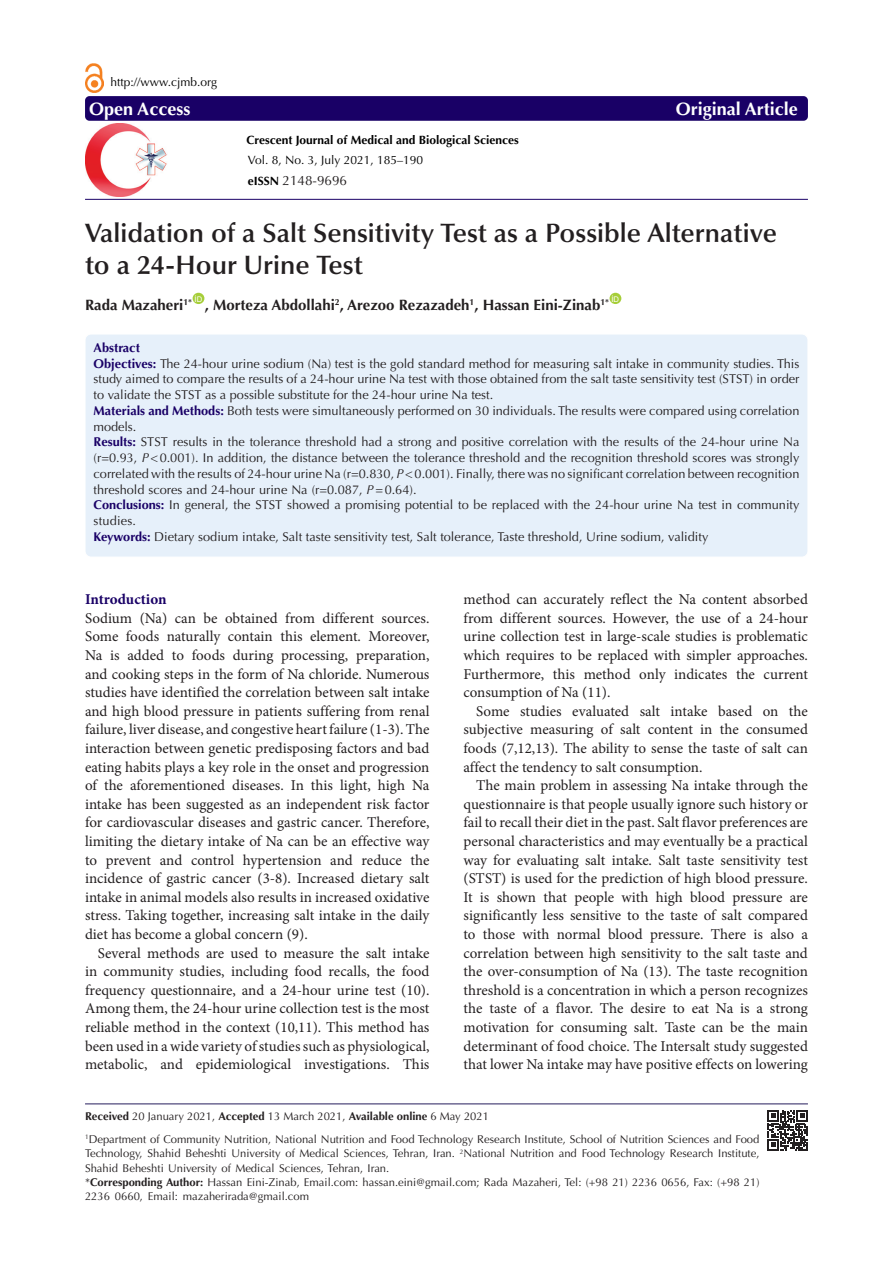
<style>
.page{position:relative;width:893px;height:1263px;background:#fff}
.page>*{position:absolute;margin:0;border:0;box-sizing:border-box;transform-origin:0 0}
.Pa3{font:600 26.7px/31.5px "Optima LT Std";color:#231f20}
.t1{font:700 18px "Optima LT Std";color:#fff}
.t2{font:15px/18.6px "Minion Pro";color:#231f20;text-align:justify}
.t3{font:700 15px "Optima LT Std";color:#231f20}
.t4{font:700 15px "Minion Pro";letter-spacing:-.005em;color:#190066}
.t5{font:13.5px "Optima LT Std";color:#231f20}
.t6{font:12.75px/15.8px "Optima LT Std";color:#231f20;text-align:justify}
.t7{font:700 12.75px "Optima LT Std";color:#190066}
.t8{font:12px "Optima LT Std";color:#000}
.t9{font:700 12px "Optima LT Std";color:#000}
.t10{font:11.25px/14.2px "Optima LT Std";color:#231f20;text-align:justify}
.t11{font:7.8px "Arial";color:#fff}
.s1{font-weight:700;font-size:12px;color:#000}
.s2{font-weight:700;color:#190066}
.s3{font-style:italic}
.s4{font-weight:700}
</style>
<div class="page">
<div style="left:85px;top:334px;width:723px;height:223px;background:#e6f0fa;border-radius:6px"></div>
<div style="left:85px;top:334px;width:723px;height:223px;border:1px solid #fff;border-radius:6px"></div>
<div style="left:193px;top:293px;width:11px;height:11px;background:#a6ce39;border-radius:50%"></div>
<div style="left:610px;top:293px;width:11px;height:11px;background:#a6ce39;border-radius:50%"></div>
<div style="left:85px;top:96px;width:723px;height:25px;background:#190066;border-radius:4px"></div>
<hr style="left:85px;top:199px;width:723px;height:1px;background:#190066">
<hr style="left:85px;top:1103px;width:723px;height:1px;background:#261d5c">
<img style="left:85px;top:63px;width:19px;height:30px">
<img style="left:85px;top:124px;width:82px;height:72px">
<svg style="left:768px;top:1110px;width:40px;height:40px"></svg>
<p class="t8" style="left:111px;top:75px;width:108px">http://www.cjmb.org</p>
<p class="t1" style="left:89px;top:98px;width:103px">Open Access</p>
<p class="t1" style="left:676px;top:98px;width:124px">Original Article</p>
<p class="t9" style="left:247px;top:132px;width:274px">Crescent Journal of Medical and Biological Sciences</p>
<p class="t8" style="left:248px;top:153px;width:177px">Vol. 8, No. 3, July 2021, 185–190</p>
<p class="t5" style="left:248px;top:172px;width:101px"><span class="s1">eISSN</span> 2148-9696</p>
<p class="Pa3" style="left:85px;top:218px;width:693px">Validation of a Salt Sensitivity Test as a Possible Alternative to a 24-Hour Urine Test</p>
<p class="t3" style="left:85px;top:296px;width:109px">Rada Mazaheri<sup>1*</sup></p>
<p class="t11" style="left:195px;top:293px;width:9px">ID</p>
<p class="t3" style="left:205px;top:296px;width:406px">, Morteza Abdollahi<sup>2</sup>, Arezoo Rezazadeh<sup>1</sup>, Hassan Eini-Zinab<sup>1*</sup></p>
<p class="t11" style="left:611px;top:293px;width:9px">ID</p>
<p class="t7" style="left:94px;top:340px;width:48px">Abstract</p>
<p class="t6" style="left:94px;top:356px;width:707px"><span class="s2">Objectives:</span> The 24-hour urine sodium (Na) test is the gold standard method for measuring salt intake in community studies. This study aimed to compare the results of a 24-hour urine Na test with those obtained from the salt taste sensitivity test (STST) in order to validate the STST as a possible substitute for the 24-hour urine Na test.</p>
<p class="t6" style="left:94px;top:403px;width:707px"><span class="s2">Materials and Methods:</span> Both tests were simultaneously performed on 30 individuals. The results were compared using correlation models.</p>
<p class="t6" style="left:94px;top:434px;width:707px"><span class="s2">Results:</span> STST results in the tolerance threshold had a strong and positive correlation with the results of the 24-hour urine Na (r=0.93, <span class="s3">P</span>&lt;0.001). In addition, the distance between the tolerance threshold and the recognition threshold scores was strongly correlated with the results of 24-hour urine Na (r=0.830, <span class="s3">P</span>&lt;0.001). Finally, there was no significant correlation between recognition threshold scores and 24-hour urine Na (r=0.087, <span class="s3">P</span>=0.64).</p>
<p class="t6" style="left:94px;top:497px;width:707px"><span class="s2">Conclusions:</span> In general, the STST showed a promising potential to be replaced with the 24-hour urine Na test in community studies.</p>
<p class="t6" style="left:94px;top:529px;width:616px"><span class="s2">Keywords:</span> Dietary sodium intake, Salt taste sensitivity test, Salt tolerance, Taste threshold, Urine sodium, validity</p>
<p class="t4" style="left:85px;top:589px;width:83px">Introduction</p>
<p class="t2" style="left:85px;top:609px;width:346px">Sodium (Na) can be obtained from different sources.<br>Some foods naturally contain this element. Moreover, Na is added to foods during processing, preparation, and cooking steps in the form of Na chloride. Numerous studies have identified the correlation between salt intake and high blood pressure in patients suffering from renal failure, liver disease, and congestive heart failure (1-3). The interaction between genetic predisposing factors and bad eating habits plays a key role in the onset and progression of the aforementioned diseases. In this light, high Na intake has been suggested as an independent risk factor for cardiovascular diseases and gastric cancer. Therefore, limiting the dietary intake of Na can be an effective way to prevent and control hypertension and reduce the incidence of gastric cancer (3-8). Increased dietary salt intake in animal models also results in increased oxidative stress. Taking together, increasing salt intake in the daily diet has become a global concern (9).</p>
<p class="t2" style="left:85px;top:943px;width:346px;text-indent:13px">Several methods are used to measure the salt intake in community studies, including food recalls, the food frequency questionnaire, and a 24-hour urine test (10).<br>Among them, the 24-hour urine collection test is the most reliable method in the context (10,11). This method has been used in a wide variety of studies such as physiological, metabolic, and epidemiological investigations. This</p>
<p class="t2" style="left:463px;top:590px;width:346px">method can accurately reflect the Na content absorbed from different sources. However, the use of a 24-hour urine collection test in large-scale studies is problematic which requires to be replaced with simpler approaches.<br>Furthermore, this method only indicates the current consumption of Na (11).</p>
<p class="t2" style="left:463px;top:702px;width:346px;text-indent:13px">Some studies evaluated salt intake based on the subjective measuring of salt content in the consumed foods (7,12,13). The ability to sense the taste of salt can affect the tendency to salt consumption.</p>
<p class="t2" style="left:463px;top:776px;width:346px;text-indent:13px">The main problem in assessing Na intake through the questionnaire is that people usually ignore such history or fail to recall their diet in the past. Salt flavor preferences are personal characteristics and may eventually be a practical way for evaluating salt intake. Salt taste sensitivity test (STST) is used for the prediction of high blood pressure.<br>It is shown that people with high blood pressure are significantly less sensitive to the taste of salt compared to those with normal blood pressure. There is also a correlation between high sensitivity to the salt taste and the over-consumption of Na (13). The taste recognition threshold is a concentration in which a person recognizes the taste of a flavor. The desire to eat Na is a strong motivation for consuming salt. Taste can be the main determinant of food choice. The Intersalt study suggested that lower Na intake may have positive effects on lowering</p>
<p class="t10" style="left:85px;top:1109px;width:405px"><span class="s4">Received</span> 20 January 2021, <span class="s4">Accepted</span> 13 March 2021, <span class="s4">Available online</span> 6 May 2021</p>
<p class="t10" style="left:85px;top:1132px;width:676px"><sup>1</sup>Department of Community Nutrition, National Nutrition and Food Technology Research Institute, School of Nutrition Sciences and Food Technology, Shahid Beheshti University of Medical Sciences, Tehran, Iran. <sup>2</sup>National Nutrition and Food Technology Research Institute, Shahid Beheshti University of Medical Sciences, Tehran, Iran.</p>
<p class="t10" style="left:85px;top:1175px;width:676px">*<span class="s4">Corresponding Author:</span> Hassan Eini-Zinab, Email.com: hassan.eini@gmail.com; Rada Mazaheri, Tel: (+98 21) 2236 0656, Fax: (+98 21)<br>2236 0660, Email: mazaherirada@gmail.com</p>
</div>
